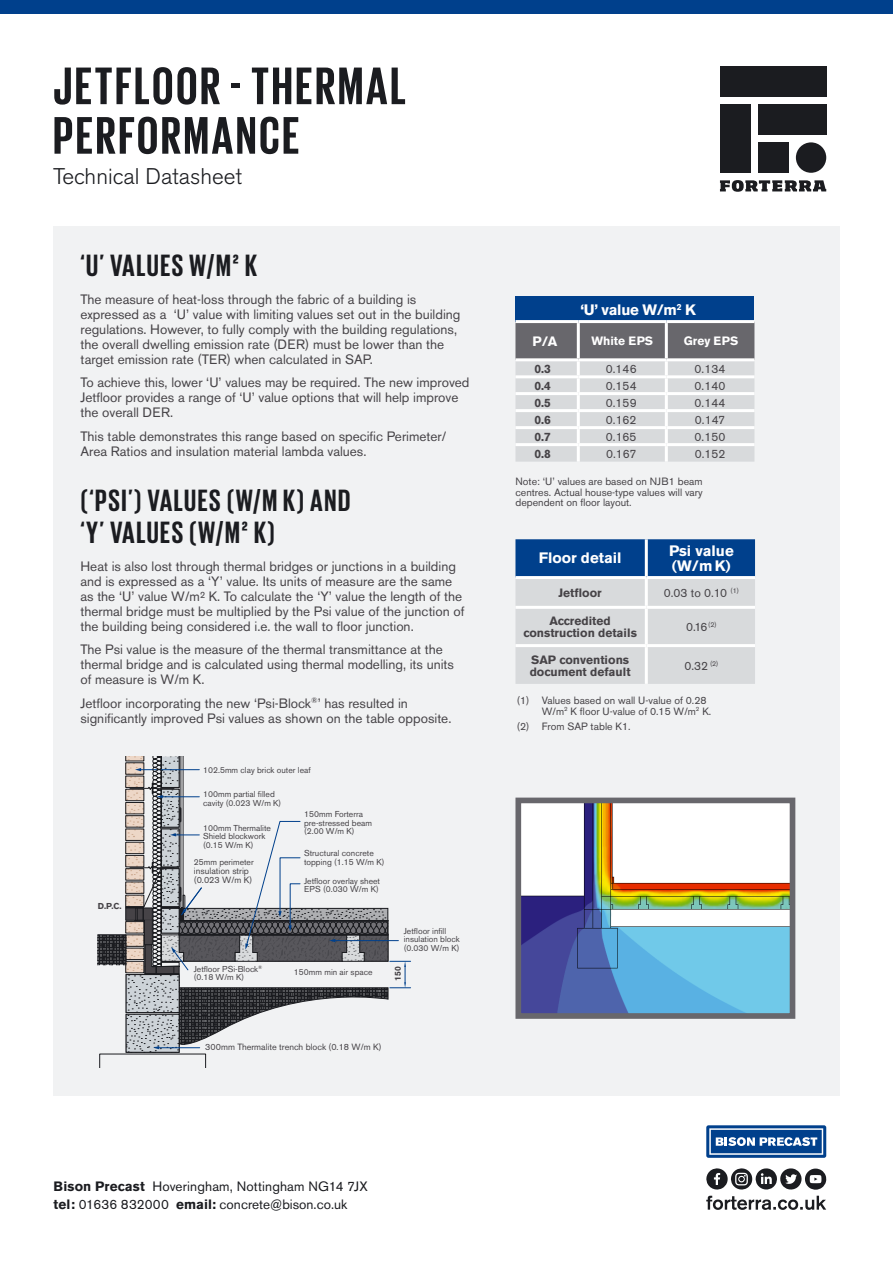
<style>
.page{position:relative;width:893px;height:1263px;background:#fff}
.page>*{position:absolute;margin:0;border:0;box-sizing:border-box;transform-origin:0 0}
.t1{font:700 54px/49.5px "Giorgio Sans";letter-spacing:.05em;color:#1b1c20}
.t2{font:700 31.5px/31.5px "Giorgio Sans";letter-spacing:.05em;color:#1b1c20}
.t3{font:300 22.5px "Akzidenz Grotesk BE";color:#1b1c20}
.t4{font:700 15px/15px "Akzidenz Grotesk BE";color:#fff}
.t5{font:13.5px/15px "Akzidenz Grotesk BE";color:#464347}
.t6{font:13.5px/18px "Akzidenz Grotesk BE";letter-spacing:.005em;color:#1b1c20}
.t7{font:700 13.5px "Akzidenz Grotesk BE";color:#fff}
.t8{font:12px "Akzidenz Grotesk BE";color:#464347}
.t9{font:700 12px/12px "Akzidenz Grotesk BE";color:#464347;text-align:center}
.t10{font:700 12px "Akzidenz Grotesk BE";color:#fff}
.t11{font:10.5px/10.5px "Akzidenz Grotesk BE";color:#464347;text-align:justify}
.t12{font:9px/9px "Akzidenz Grotesk BE";color:#464347}
.t13{font:8.55px/8.6px "Akzidenz Grotesk BE";color:#464347}
.t14{font:700 8.55px "Akzidenz Grotesk BE";color:#464347}
.s1{font-weight:700}
</style>
<div class="page">
<div style="left:706px;top:1125px;width:120px;height:33px;background:#00408c;border-radius:2px"></div>
<svg style="left:709px;top:1128px;width:114px;height:27px"></svg>
<svg style="left:706px;top:1196px;width:120px;height:14px"></svg>
<svg style="left:706px;top:1168px;width:120px;height:22px"></svg>
<div style="left:0;top:0;width:893px;height:13px;background:#00408c"></div>
<svg style="left:720px;top:180px;width:106px;height:12px"></svg>
<div style="left:720px;top:66px;width:106px;height:31px;background:#1b1c20"></div>
<div style="left:720px;top:104px;width:30px;height:69px;background:#1b1c20"></div>
<div style="left:758px;top:104px;width:68px;height:31px;background:#1b1c20"></div>
<div style="left:796px;top:142px;width:30px;height:31px;background:#1b1c20;border-radius:50%"></div>
<div style="left:758px;top:142px;width:30px;height:31px;background:#1b1c20"></div>
<div style="left:53px;top:226px;width:787px;height:870px;background:#f1f2f3"></div>
<div style="left:515px;top:296px;width:239px;height:26px;background:#00408c"></div>
<svg style="left:515px;top:323px;width:239px;height:139px;background:#b8b9bc"></svg>
<hr style="left:515px;top:320px;width:63px;height:3px;background:#fff">
<hr style="left:577px;top:323px;width:3px;height:35px;background:#fff">
<hr style="left:577px;top:361px;width:3px;height:14px;background:#fff">
<hr style="left:577px;top:378px;width:3px;height:14px;background:#fff">
<hr style="left:577px;top:395px;width:3px;height:14px;background:#fff">
<hr style="left:577px;top:412px;width:3px;height:14px;background:#fff">
<hr style="left:577px;top:429px;width:3px;height:14px;background:#fff">
<hr style="left:577px;top:446px;width:3px;height:16px;background:#fff">
<hr style="left:578px;top:320px;width:88px;height:3px;background:#fff">
<hr style="left:666px;top:320px;width:88px;height:3px;background:#fff">
<hr style="left:665px;top:323px;width:3px;height:35px;background:#fff">
<hr style="left:665px;top:361px;width:3px;height:14px;background:#fff">
<hr style="left:665px;top:378px;width:3px;height:14px;background:#fff">
<hr style="left:665px;top:395px;width:3px;height:14px;background:#fff">
<hr style="left:665px;top:412px;width:3px;height:14px;background:#fff">
<hr style="left:665px;top:429px;width:3px;height:14px;background:#fff">
<hr style="left:665px;top:446px;width:3px;height:16px;background:#fff">
<hr style="left:515px;top:358px;width:63px;height:3px;background:#fff">
<hr style="left:578px;top:358px;width:88px;height:3px;background:#fff">
<hr style="left:666px;top:358px;width:88px;height:3px;background:#fff">
<hr style="left:515px;top:375px;width:63px;height:3px;background:#fff">
<hr style="left:578px;top:375px;width:88px;height:3px;background:#fff">
<hr style="left:666px;top:375px;width:88px;height:3px;background:#fff">
<hr style="left:515px;top:392px;width:63px;height:3px;background:#fff">
<hr style="left:578px;top:392px;width:88px;height:3px;background:#fff">
<hr style="left:666px;top:392px;width:88px;height:3px;background:#fff">
<hr style="left:515px;top:409px;width:63px;height:3px;background:#fff">
<hr style="left:578px;top:409px;width:88px;height:3px;background:#fff">
<hr style="left:666px;top:409px;width:88px;height:3px;background:#fff">
<hr style="left:515px;top:426px;width:63px;height:3px;background:#fff">
<hr style="left:578px;top:426px;width:88px;height:3px;background:#fff">
<hr style="left:666px;top:426px;width:88px;height:3px;background:#fff">
<hr style="left:515px;top:443px;width:63px;height:3px;background:#fff">
<hr style="left:578px;top:443px;width:88px;height:3px;background:#fff">
<hr style="left:666px;top:443px;width:88px;height:3px;background:#fff">
<svg style="left:97px;top:756px;width:314px;height:311px"></svg>
<img style="left:522px;top:804px;width:266px;height:208px">
<div style="left:515px;top:797px;width:280px;height:222px;border:6px solid #68676c"></div>
<svg style="left:515px;top:539px;width:240px;height:145px;background:#9eb0c6"></svg>
<hr style="left:645px;top:579px;width:3px;height:27px;background:#fff">
<hr style="left:515px;top:606px;width:131px;height:3px;background:#fff">
<hr style="left:646px;top:606px;width:109px;height:3px;background:#fff">
<hr style="left:645px;top:609px;width:3px;height:35px;background:#fff">
<hr style="left:515px;top:644px;width:131px;height:3px;background:#fff">
<hr style="left:646px;top:644px;width:109px;height:3px;background:#fff">
<hr style="left:645px;top:647px;width:3px;height:37px;background:#fff">
<hr style="left:515px;top:576px;width:131px;height:3px;background:#fff">
<hr style="left:646px;top:576px;width:109px;height:3px;background:#fff">
<hr style="left:645px;top:539px;width:3px;height:37px;background:#fff">
<h1 class="t1" style="left:53px;top:60px;width:354px">JETFLOOR - THERMAL<br>PERFORMANCE</h1>
<h3 class="t3" style="left:53px;top:163px;width:190px">Technical Datasheet</h3>
<h2 class="t2" style="left:80px;top:249px;width:178px">‘U’ VALUES W/M² K</h2>
<p class="t5" style="left:80px;top:291px;width:381px">The measure of heat-loss through the fabric of a building is expressed as a ‘U’ value with limiting values set out in the building regulations. However, to fully comply with the building regulations, the overall dwelling emission rate (DER) must be lower than the target emission rate (TER) when calculated in SAP.</p>
<p class="t5" style="left:80px;top:375px;width:391px">To achieve this, lower ‘U’ values may be required. The new improved<br>Jetfloor provides a range of ‘U’ value options that will help improve the overall DER.</p>
<p class="t5" style="left:80px;top:428px;width:367px">This table demonstrates this range based on specific Perimeter/<br>Area Ratios and insulation material lambda values.</p>
<p class="t4" style="left:580px;top:302px;width:117px">‘U’ value W/m<sup>2</sup> K</p>
<p class="t7" style="left:533px;top:333px;width:26px">P/A</p>
<p class="t10" style="left:591px;top:334px;width:63px">White EPS</p>
<p class="t10" style="left:684px;top:334px;width:56px">Grey EPS</p>
<p class="t9" style="left:534px;top:363px;width:18px">0.3</p>
<p class="t8" style="left:606px;top:361px;width:32px">0.146</p>
<p class="t8" style="left:695px;top:361px;width:32px">0.134</p>
<p class="t9" style="left:534px;top:380px;width:18px">0.4</p>
<p class="t8" style="left:606px;top:378px;width:32px">0.154</p>
<p class="t8" style="left:695px;top:378px;width:32px">0.140</p>
<p class="t9" style="left:534px;top:396px;width:18px">0.5</p>
<p class="t8" style="left:606px;top:395px;width:32px">0.159</p>
<p class="t8" style="left:695px;top:395px;width:32px">0.144</p>
<p class="t9" style="left:534px;top:413px;width:18px">0.6</p>
<p class="t8" style="left:606px;top:412px;width:32px">0.162</p>
<p class="t8" style="left:695px;top:412px;width:32px">0.147</p>
<p class="t9" style="left:534px;top:430px;width:18px">0.7</p>
<p class="t8" style="left:606px;top:429px;width:32px">0.165</p>
<p class="t8" style="left:695px;top:429px;width:32px">0.150</p>
<p class="t9" style="left:534px;top:448px;width:18px">0.8</p>
<p class="t8" style="left:606px;top:447px;width:32px">0.167</p>
<p class="t8" style="left:695px;top:447px;width:32px">0.152</p>
<p class="t11" style="left:515px;top:476px;width:189px">Note: ‘U’ values are based on NJB1 beam centres. Actual house-type values will vary dependent on floor layout.</p>
<h2 class="t2" style="left:80px;top:484px;width:271px">(‘PSI’) VALUES (W/M K) AND ‘Y’ VALUES (W/M² K)</h2>
<p class="t5" style="left:80px;top:558px;width:385px">Heat is also lost through thermal bridges or junctions in a building and is expressed as a ‘Y’ value. Its units of measure are the same as the ‘U’ value W/m² K. To calculate the ‘Y’ value the length of the thermal bridge must be multiplied by the Psi value of the junction of the building being considered i.e. the wall to floor junction.</p>
<p class="t5" style="left:80px;top:642px;width:375px">The Psi value is the measure of the thermal transmittance at the thermal bridge and is calculated using thermal modelling, its units of measure is W/m K.</p>
<p class="t5" style="left:80px;top:695px;width:372px">Jetfloor incorporating the new ‘Psi-Block<sup>®</sup>’ has resulted in significantly improved Psi values as shown on the table opposite.</p>
<p class="t11" style="left:542px;top:695px;width:171px;text-indent:-25px">(1) Values based on wall U-value of 0.28<br>W/m<sup>2</sup> K floor U-value of 0.15 W/m<sup>2</sup> K.</p>
<p class="t4" style="left:539px;top:551px;width:84px">Floor detail</p>
<p class="t4" style="left:669px;top:543px;width:66px">Psi value (W/m K)</p>
<p class="t9" style="left:558px;top:587px;width:45px">Jetfloor</p>
<p class="t8" style="left:664px;top:586px;width:77px">0.03 to 0.10 <sup>(1)</sup></p>
<p class="t9" style="left:523px;top:615px;width:115px">Accredited construction details</p>
<p class="t8" style="left:686px;top:620px;width:32px">0.16<sup>(2)</sup></p>
<p class="t9" style="left:530px;top:654px;width:102px;text-align:left">SAP conventions document default</p>
<p class="t8" style="left:684px;top:659px;width:36px">0.32 <sup>(2)</sup></p>
<p class="t11" style="left:517px;top:721px;width:115px">(2) From SAP table K1.</p>
<p class="t14" style="left:98px;top:901px;width:25px">D.P.C.</p>
<p class="t13" style="left:203px;top:765px;width:109px">102.5mm clay brick outer leaf</p>
<p class="t13" style="left:203px;top:790px;width:80px">100mm partial filled cavity (0.023 W/m K)</p>
<p class="t13" style="left:203px;top:824px;width:69px">100mm Thermalite<br>Shield blockwork (0.15 W/m K)</p>
<p class="t13" style="left:194px;top:858px;width:61px">25mm perimeter</p>
<p class="t12" style="left:194px;top:867px;width:60px">insulation strip (0.023 W/m K)</p>
<p class="t13" style="left:304px;top:810px;width:70px">150mm Forterra pre-stressed beam (2.00 W/m K)</p>
<p class="t13" style="left:304px;top:849px;width:82px">Structural concrete topping (1.15 W/m K)</p>
<p class="t13" style="left:304px;top:876px;width:78px">Jetfloor overlay sheet<br>EPS (0.030 W/m K)</p>
<p class="t13" style="left:194px;top:964px;width:70px">Jetfloor PSi-Block<sup>® </sup>(0.18 W/m K)</p>
<p class="t13" style="left:294px;top:968px;width:80px">150mm min air space</p>
<p class="t13" style="left:404px;top:926px;width:57px">Jetfloor infill insulation block (0.030 W/m K)</p>
<p class="t14" style="left:393px;top:981px;width:16px;rotate:-90deg">150</p>
<p class="t12" style="left:205px;top:1043px;width:178px">300mm Thermalite trench block (0.18 W/m K)</p>
<p class="t6" style="left:54px;top:1177px;width:316px"><span class="s1">Bison Precast</span> Hoveringham, Nottingham NG14 7JX <span class="s1">tel:</span> 01636 832000 <span class="s1">email:</span> concrete@bison.co.uk</p>
</div>
